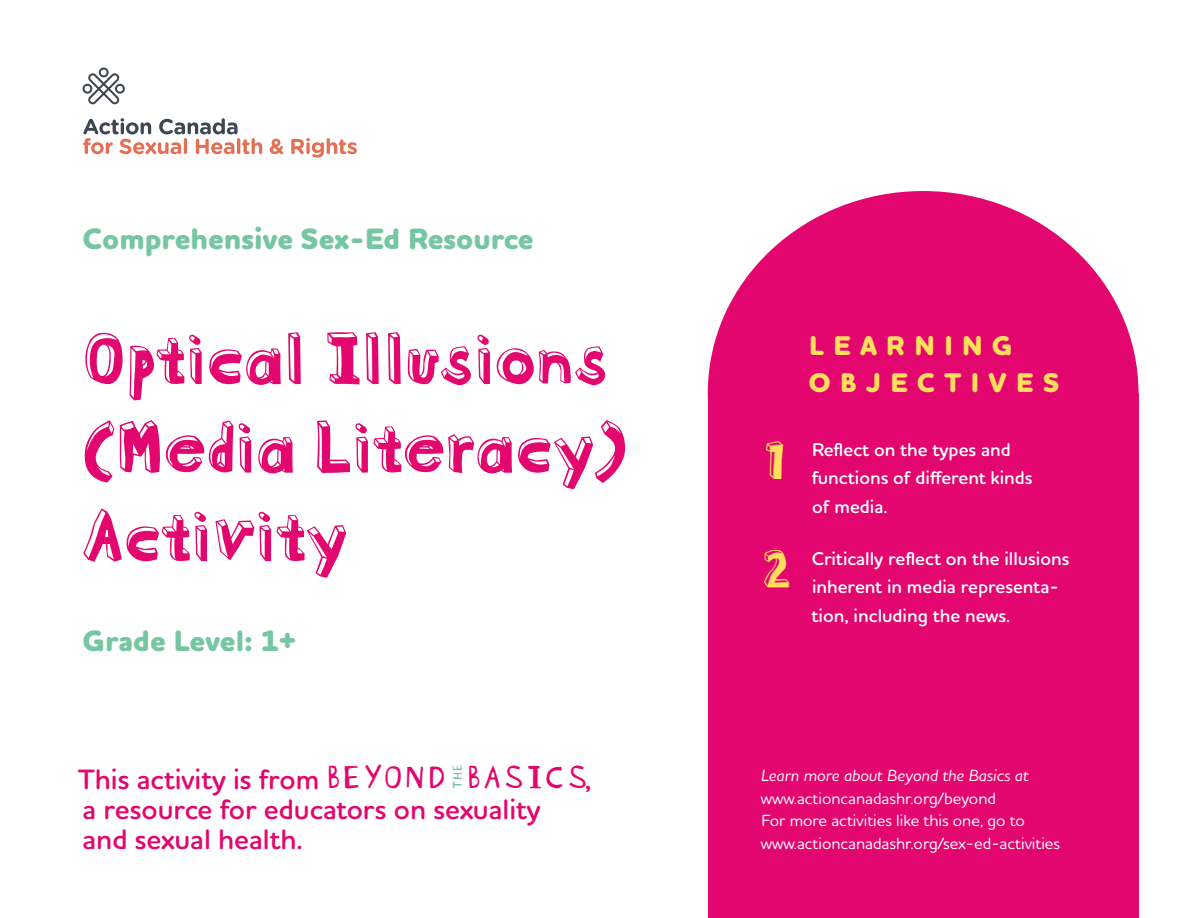
<style>
.page{position:relative;width:1188px;height:918px;background:#fff}
.page>*{position:absolute;margin:0;border:0;box-sizing:border-box;transform-origin:0 0}
.t1{font:69px/88.5px "Blockhead OT Black Face";color:#e2066e}
.t2{font:50.1px/107.4px "Blockhead OT Black Face";color:#ffde5d}
.t3{font:800 30px "Houschka Rounded";color:#76c7a1}
.t4{font:600 28.5px/30px "Houschka Rounded";color:#e2066e}
.t5{font:800 27.6px/37.5px "Houschka Rounded";letter-spacing:.34em;color:#ffde5d}
.t6{font:600 18.75px/28.8px "Houschka Rounded";color:#fff}
.t7{font:500 16.5px/22.5px "Houschka Rounded";color:#fff}
.t8{font:italic 500 16.5px "Houschka Rounded";color:#fff}
.t9{font:14.1px "Blockhead OT Unplugged";color:#76c7a1}
.s1{font-family:"Blockhead OT Unplugged";font-weight:400;font-size:35.1px}
</style>
<div class="page">
<div style="left:708px;top:393px;width:431px;height:525px;background:#e2066e"></div>
<div style="left:708px;top:191px;width:431px;height:404px;background:#e2066e;border-radius:50%"></div>
<svg style="left:83px;top:118px;width:179px;height:36px"></svg>
<svg style="left:270px;top:139px;width:13px;height:15px"></svg>
<svg style="left:291px;top:138px;width:66px;height:20px"></svg>
<svg style="left:83px;top:68px;width:42px;height:36px"></svg>
<h3 class="t3" style="left:83px;top:220px;width:453px">Comprehensive Sex-Ed Resource</h3>
<h1 class="t1" style="left:81px;top:306px;width:549px">Optical Illusions (Media Literacy)<br>Activity</h1>
<h3 class="t3" style="left:83px;top:622px;width:215px">Grade Level: 1+</h3>
<h3 class="t4" style="left:78px;top:764px;width:515px">This activity is from <span class="s1">BEYOND BASICS</span>,</h3>
<p class="t9" style="left:446px;top:790px;width:27px;rotate:-90deg">THE</p>
<h3 class="t4" style="left:83px;top:794px;width:459px">a resource for educators on sexuality and sexual health.</h3>
<h2 class="t2" style="left:762px;top:401px;width:29px">1<br>2</h2>
<h3 class="t5" style="left:808px;top:328px;width:252px">LEARNING<br>OBJECTIVES</h3>
<p class="t6" style="left:812px;top:435px;width:222px">Reflect on the types and functions of different kinds of media.</p>
<p class="t6" style="left:812px;top:544px;width:259px">Critically reflect on the illusions inherent in media representa&shy;tion, including the news.</p>
<p class="t8" style="left:761px;top:765px;width:269px">Learn more about Beyond the Basics at</p>
<p class="t7" style="left:761px;top:786px;width:301px">www.actioncanadashr.org/beyond<br>For more activities like this one, go to www.actioncanadashr.org/sex-ed-activities</p>
</div>
